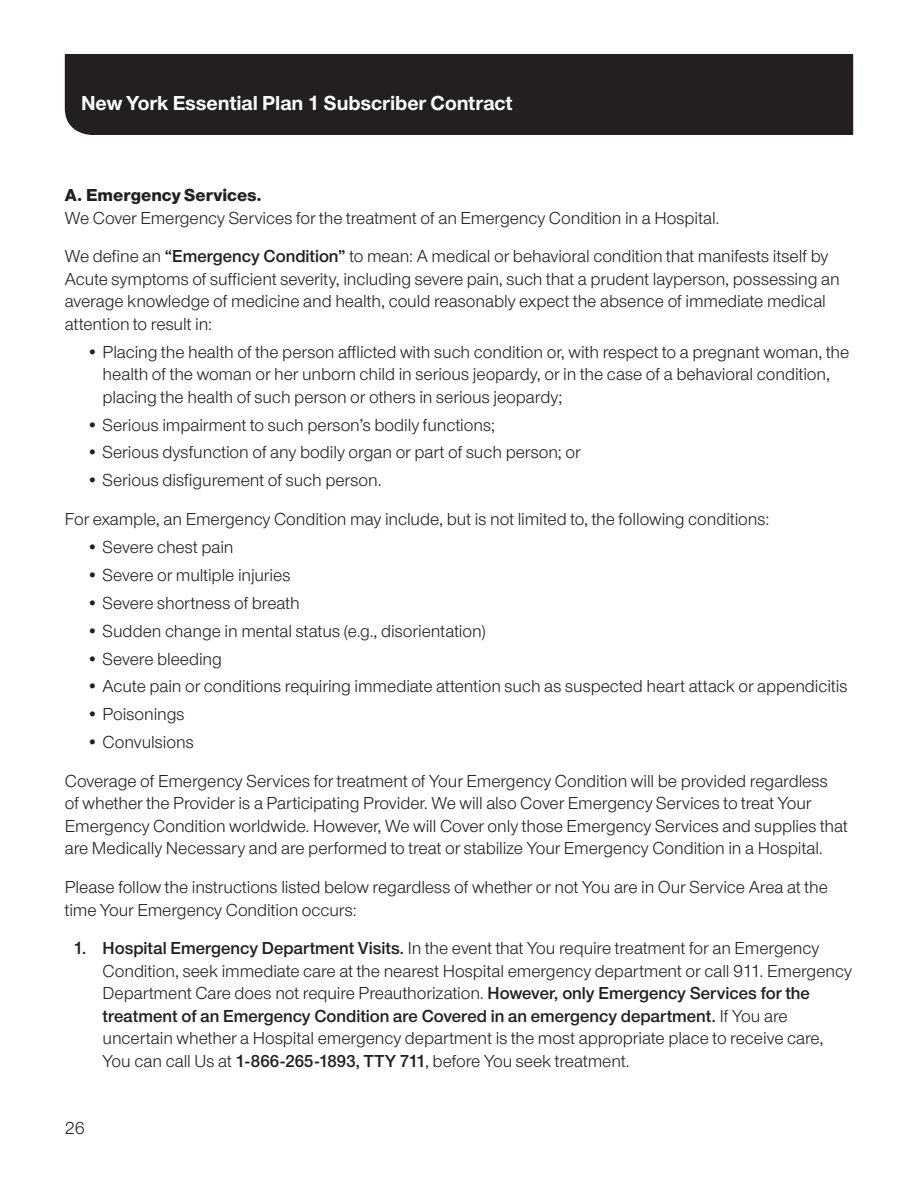
<style>
.page{position:relative;width:918px;height:1188px;background:#fff}
.page>*{position:absolute;margin:0;border:0;box-sizing:border-box;transform-origin:0 0}
.t1{font:700 21px "UHC Sans";color:#fff}
.Body___bullets_12_15{font:18px/22.5px "UHC Sans";letter-spacing:-.005em;color:#231f20}
.Body___numbers___add{font:18px/22.5px "UHC Sans";letter-spacing:-.005em;color:#231f20}
.Body_AFTER_bullet{font:18px/22.5px "UHC Sans";letter-spacing:-.005em;color:#231f20}
.Body_BEFORE_bullet{font:18px/22.5px "UHC Sans";letter-spacing:-.005em;color:#231f20}
.Body___12_15{font:18px/22.5px "UHC Sans";letter-spacing:-.005em;color:#231f20}
.Body_BETWEEN_bullet{font:18px "UHC Sans";letter-spacing:-.005em;color:#231f20}
.SUB_Subhead___12_15{font:800 18px "UHC Sans";color:#231f20}
.s1{font-weight:600}
</style>
<div class="page">
<div style="left:65px;top:54px;width:788px;height:81px;background:#231f20"></div>
<p class="t1" style="left:81px;top:88px;width:433px">New York Essential Plan 1 Subscriber Contract</p>
<p class="SUB_Subhead___12_15" style="left:65px;top:182px;width:199px">A. Emergency Services.</p>
<p class="Body___12_15" style="left:65px;top:206px;width:656px">We Cover Emergency Services for the treatment of an Emergency Condition in a Hospital.</p>
<p class="Body_BEFORE_bullet" style="left:65px;top:244px;width:776px">We define an <span class="s1">“Emergency Condition”</span> to mean: A medical or behavioral condition that manifests itself by Acute symptoms of sufficient severity, including severe pain, such that a prudent layperson, possessing an average knowledge of medicine and health, could reasonably expect the absence of immediate medical attention to result in:</p>
<p class="Body___bullets_12_15" style="left:103px;top:340px;width:748px;text-indent:-16px">• Placing the health of the person afflicted with such condition or, with respect to a pregnant woman, the health of the woman or her unborn child in serious jeopardy, or in the case of a behavioral condition, placing the health of such person or others in serious jeopardy;</p>
<p class="Body___bullets_12_15" style="left:86px;top:413px;width:410px">• Serious impairment to such person’s bodily functions;</p>
<p class="Body___bullets_12_15" style="left:86px;top:441px;width:496px">• Serious dysfunction of any bodily organ or part of such person; or</p>
<p class="Body___bullets_12_15" style="left:86px;top:468px;width:297px">• Serious disfigurement of such person.</p>
<p class="Body_BETWEEN_bullet" style="left:65px;top:507px;width:706px">For example, an Emergency Condition may include, but is not limited to, the following conditions:</p>
<p class="Body___bullets_12_15" style="left:86px;top:535px;width:149px">• Severe chest pain</p>
<p class="Body___bullets_12_15" style="left:86px;top:563px;width:206px">• Severe or multiple injuries</p>
<p class="Body___bullets_12_15" style="left:86px;top:591px;width:215px">• Severe shortness of breath</p>
<p class="Body___bullets_12_15" style="left:86px;top:619px;width:401px">• Sudden change in mental status (e.g., disorientation)</p>
<p class="Body___bullets_12_15" style="left:86px;top:647px;width:137px">• Severe bleeding</p>
<p class="Body___bullets_12_15" style="left:86px;top:675px;width:763px">• Acute pain or conditions requiring immediate attention such as suspected heart attack or appendicitis</p>
<p class="Body___bullets_12_15" style="left:86px;top:702px;width:100px">• Poisonings</p>
<p class="Body___bullets_12_15" style="left:86px;top:730px;width:109px">• Convulsions</p>
<p class="Body_AFTER_bullet" style="left:65px;top:769px;width:785px">Coverage of Emergency Services for treatment of Your Emergency Condition will be provided regardless<br>of whether the Provider is a Participating Provider. We will also Cover Emergency Services to treat Your Emergency Condition worldwide. However, We will Cover only those Emergency Services and supplies that are Medically Necessary and are performed to treat or stabilize Your Emergency Condition in a Hospital.</p>
<p class="Body___12_15" style="left:65px;top:875px;width:765px">Please follow the instructions listed below regardless of whether or not You are in Our Service Area at the time Your Emergency Condition occurs:</p>
<p class="Body___numbers___add" style="left:103px;top:936px;width:751px;text-indent:-29px"><span class="s1">1. Hospital Emergency Department Visits.</span> In the event that You require treatment for an Emergency Condition, seek immediate care at the nearest Hospital emergency department or call 911. Emergency Department Care does not require Preauthorization. <span class="s1">However, only Emergency Services for the treatment of an Emergency Condition are Covered in an emergency department.</span> If You are uncertain whether a Hospital emergency department is the most appropriate place to receive care, You can call Us at <span class="s1">1-866-265-1893, TTY 711</span>, before You seek treatment.</p>
<p class="Body___numbers___add" style="left:65px;top:1116px;width:22px">26</p>
</div>
